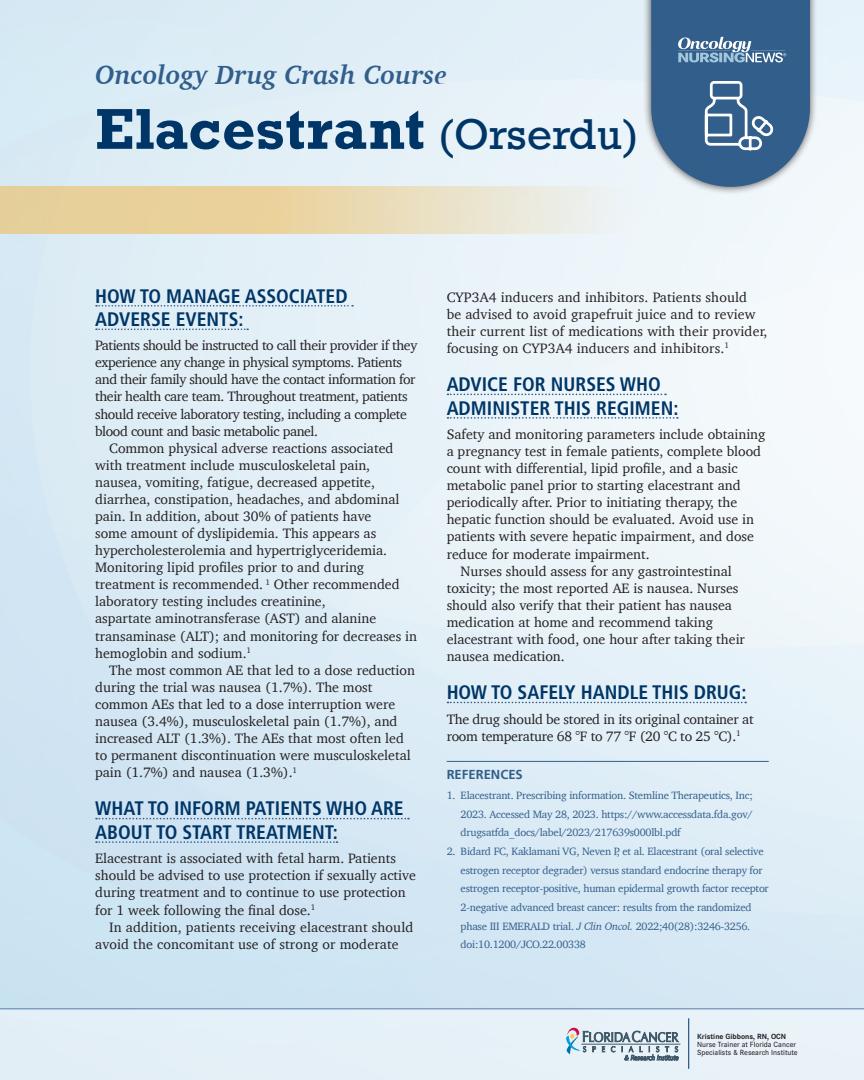
<style>
.page{position:relative;width:864px;height:1080px;background:#fff}
.page>*{position:absolute;margin:0;border:0;box-sizing:border-box;transform-origin:0 0}
.Paragraph_Style_10{font:700 54px "Rockwell";letter-spacing:.015em;color:#003667}
.t1{font:italic 700 26.85px "Charter";color:#325e8b}
.subhead{font:700 condensed 19.65px/23.5px "Frutiger LT Std";color:#003667}
.text-_indent{font:13.95px/17.1px "Charter";color:#231f20}
.Paragraph_Style_7{font:13.95px/17.1px "Charter";color:#231f20}
.Paragraph_Style_7-2{font:13.95px/17.1px "Charter";letter-spacing:-.03em;color:#231f20}
.Paragraph_Style_7-3{font:13.95px/17.1px "Charter";letter-spacing:-.02em;color:#231f20}
.Paragraph_Style_1{font:700 13.05px "Frutiger LT Std";color:#325e8b}
.t2{font:10.8px/18.6px "Charter";letter-spacing:-.02em;color:#325e8b;text-align:justify}
.t3{font:500 7.8px/7.8px "Corporate S";color:#231f20}
.s1{font-weight:400;font-size:40.5px}
.s2{font-style:italic}
.s3{font-weight:700}
</style>
<div class="page">
<img style="left:488px;top:0;width:376px;height:945px">
<img style="left:0;top:0;width:488px;height:1008px">
<svg style="left:96px;top:305px;width:257px;height:2px"></svg>
<svg style="left:96px;top:329px;width:152px;height:1px"></svg>
<svg style="left:96px;top:818px;width:313px;height:1px"></svg>
<svg style="left:96px;top:841px;width:242px;height:2px"></svg>
<svg style="left:448px;top:394px;width:218px;height:1px"></svg>
<svg style="left:448px;top:417px;width:230px;height:2px"></svg>
<svg style="left:448px;top:702px;width:298px;height:1px"></svg>
<hr style="left:447px;top:761px;width:322px;height:1px;background:#325e8b">
<div style="left:643px;top:0;width:175px;height:195px;background:#231f20;opacity:.75"></div>
<svg style="left:651px;top:0;width:159px;height:187px;background:#4e749a"></svg>
<div style="left:0;top:1008px;width:864px;height:72px;background:#e6f0f7"></div>
<hr style="left:688px;top:1019px;width:1px;height:50px;background:#003667">
<svg style="left:0;top:187px;width:705px;height:47px;background:#eaddbc"></svg>
<hr style="left:581px;top:1044px;width:99px;height:1px;background:#405968">
<svg style="left:566px;top:1028px;width:113px;height:32px;background:#b3c1cc"></svg>
<p class="t1" style="left:95px;top:52px;width:353px">Oncology Drug Crash Course</p>
<p class="Paragraph_Style_10" style="left:95px;top:94px;width:545px">Elacestrant <span class="s1">(Orserdu)</span></p>
<p class="subhead" style="left:95px;top:284px;width:254px">HOW TO MANAGE ASSOCIATED<br>ADVERSE EVENTS:</p>
<p class="Paragraph_Style_7-2" style="left:95px;top:337px;width:324px">Patients should be instructed to call their provider if they experience any change in physical symptoms. Patients and their family should have the contact information for their health care team. Throughout treatment, patients should receive laboratory testing, including a complete blood count and basic metabolic panel.</p>
<p class="text-_indent" style="left:95px;top:439px;width:323px;text-indent:14px">Common physical adverse reactions associated with treatment include musculoskeletal pain, nausea, vomiting, fatigue, decreased appetite, diarrhea, constipation, headaches, and abdominal pain. In addition, about 30% of patients have<br>some amount of dyslipidemia. This appears as hypercholesterolemia and hypertriglyceridemia.<br>Monitoring lipid profiles prior to and during treatment is recommended. <sup>1</sup> Other recommended laboratory testing includes creatinine,<br>aspartate aminotransferase (AST) and alanine transaminase (ALT); and monitoring for decreases in hemoglobin and sodium.<sup>1</sup></p>
<p class="text-_indent" style="left:95px;top:661px;width:321px;text-indent:14px">The most common AE that led to a dose reduction during the trial was nausea (1.7%). The most common AEs that led to a dose interruption were nausea (3.4%), musculoskeletal pain (1.7%), and increased ALT (1.3%). The AEs that most often led to permanent discontinuation were musculoskeletal pain (1.7%) and nausea (1.3%).<sup>1</sup></p>
<p class="subhead" style="left:95px;top:797px;width:310px">WHAT TO INFORM PATIENTS WHO ARE<br>ABOUT TO START TREATMENT:</p>
<p class="Paragraph_Style_7" style="left:95px;top:850px;width:322px">Elacestrant is associated with fetal harm. Patients should be advised to use protection if sexually active during treatment and to continue to use protection for 1 week following the final dose.<sup>1</sup></p>
<p class="text-_indent" style="left:95px;top:918px;width:320px;text-indent:14px">In addition, patients receiving elacestrant should avoid the concomitant use of strong or moderate</p>
<p class="text-_indent" style="left:447px;top:288px;width:322px">CYP3A4 inducers and inhibitors. Patients should<br>be advised to avoid grapefruit juice and to review their current list of medications with their provider, focusing on CYP3A4 inducers and inhibitors.<sup>1</sup></p>
<p class="subhead" style="left:447px;top:373px;width:233px">ADVICE FOR NURSES WHO<br>ADMINISTER THIS REGIMEN:</p>
<p class="Paragraph_Style_7" style="left:447px;top:426px;width:320px">Safety and monitoring parameters include obtaining a pregnancy test in female patients, complete blood count with differential, lipid profile, and a basic metabolic panel prior to starting elacestrant and periodically after. Prior to initiating therapy, the hepatic function should be evaluated. Avoid use in patients with severe hepatic impairment, and dose reduce for moderate impairment.</p>
<p class="text-_indent" style="left:447px;top:562px;width:300px;text-indent:14px">Nurses should assess for any gastrointestinal toxicity; the most reported AE is nausea. Nurses should also verify that their patient has nausea medication at home and recommend taking elacestrant with food, one hour after taking their nausea medication.</p>
<p class="subhead" style="left:447px;top:681px;width:302px">HOW TO SAFELY HANDLE THIS DRUG:</p>
<p class="Paragraph_Style_7-3" style="left:447px;top:710px;width:309px">The drug should be stored in its original container at room temperature 68 °F to 77 °F (20 °C to 25 °C).<sup>1</sup></p>
<p class="Paragraph_Style_1" style="left:447px;top:767px;width:78px">REFERENCES</p>
<p class="t2" style="left:461px;top:786px;width:294px;text-indent:-14px">1. Elacestrant. Prescribing information. Stemline Therapeutics, Inc; 2023. Accessed May 28, 2023. https://www.accessdata.fda.gov/ drugsatfda_docs/label/2023/217639s000lbl.pdf</p>
<p class="t2" style="left:461px;top:842px;width:310px;text-align:left;text-indent:-14px">2. Bidard FC, Kaklamani VG, Neven P, et al. Elacestrant (oral selective estrogen receptor degrader) versus standard endocrine therapy for estrogen receptor-positive, human epidermal growth factor receptor 2-negative advanced breast cancer: results from the randomized phase III EMERALD trial. <span class="s2">J Clin Oncol.</span> 2022;40(28):3246-3256. doi:10.1200/JCO.22.00338</p>
<p class="t3" style="left:697px;top:1033px;width:102px"><span class="s3">Kristine Gibbons, RN, OCN<br></span>Nurse Trainer at Florida Cancer<br>Specialists &amp; Research Institute</p>
</div>
